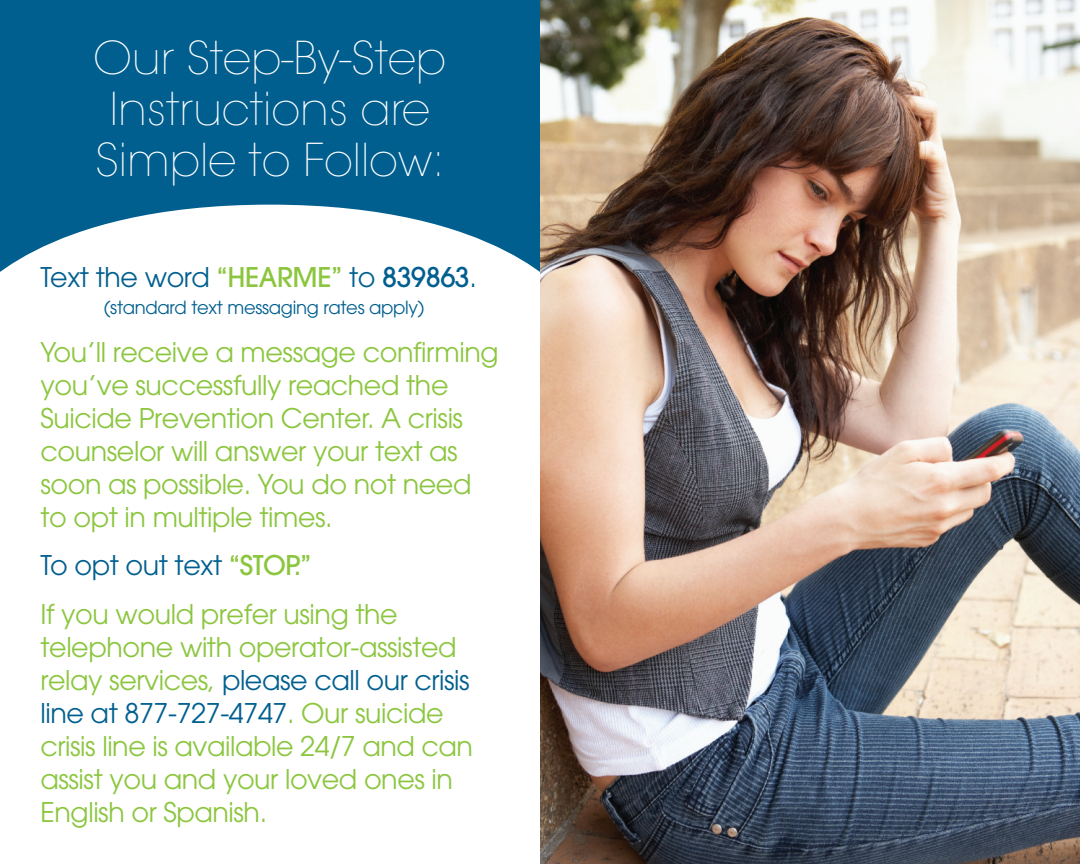
<style>
.page{position:relative;width:1080px;height:864px;background:#fff}
.page>*{position:absolute;margin:0;border:0;box-sizing:border-box;transform-origin:0 0}
.t1{font:200 45px/51px "Avant Garde";color:#fff;text-align:center}
.t2{font:27px/33px "Avant Garde";letter-spacing:-.015em;color:#8bc63e}
.t3{font:27px "Avant Garde";letter-spacing:-.015em;color:#005f8f}
.t4{font:18px "Avant Garde";letter-spacing:-.015em;color:#005f8f}
.s1{font-weight:500;color:#8bc63e}
.s2{font-weight:500}
.s3{color:#005f8f}
</style>
<div class="page">
<svg style="left:0;top:0;width:540px;height:272px;fill:#005f8f"></svg>
<img style="left:540px;top:0;width:540px;height:864px">
<h1 class="t1" style="left:94px;top:33px;width:354px">Our Step-By-Step<br>Instructions are<br>Simple to Follow:</h1>
<p class="t3" style="left:40px;top:261px;width:438px">Text the word <span class="s1">“HEARME”</span> to <span class="s2">839863</span>.</p>
<p class="t4" style="left:104px;top:297px;width:322px">(standard text messaging rates apply)</p>
<p class="t2" style="left:40px;top:336px;width:460px">You’ll receive a message confirming you’ve successfully reached the<br>Suicide Prevention Center. A crisis counselor will answer your text as soon as possible. You do not need to opt in multiple times.</p>
<p class="t2" style="left:40px;top:542px;width:359px;line-height:48px"><span class="s3">To opt out text</span> <span class="s2">“STOP.”<br></span>If you would prefer using the</p>
<p class="t2" style="left:40px;top:630px;width:434px">telephone with operator-assisted relay services, <span class="s3">please call our crisis line at 877-727-4747</span>. Our suicide crisis line is available 24/7 and can assist you and your loved ones in<br>English or Spanish.</p>
</div>
